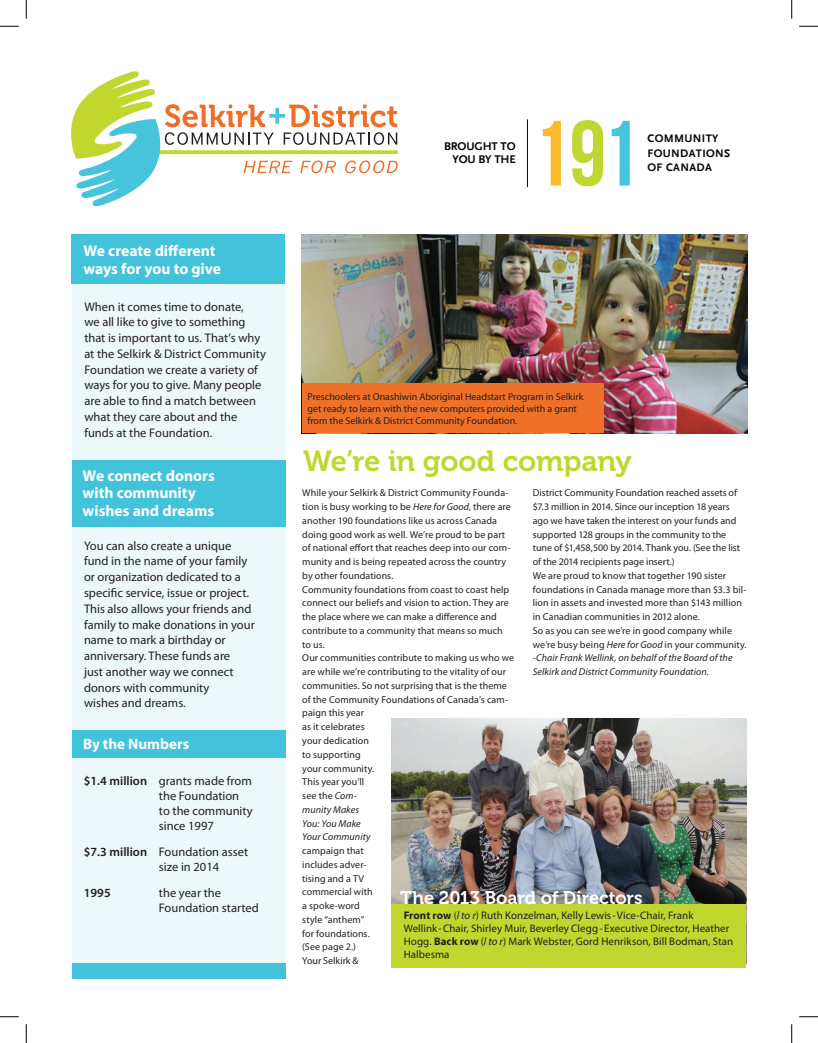
<style>
.page{position:relative;width:818px;height:1043px;background:#fff}
.page>*{position:absolute;margin:0;border:0;box-sizing:border-box;transform-origin:0 0}
.t1{font:29.12px "Museo 700";letter-spacing:-.01em;color:#c1d72f}
.t2{font:18.25px "Museo 700";letter-spacing:-.005em;color:#fff}
.t3{font:700 15.62px/17.5px "Myriad Pro";letter-spacing:-.005em;color:#fff}
.t4{font:700 15px "Myriad Pro";color:#fff}
.t5{font:12.5px/15.8px "Myriad Pro";color:#231f20}
.t6{font:600 12.5px "Myriad Pro";color:#231f20}
.t7{font:700 11.75px/13.6px "Scala Sans";letter-spacing:-.01em;color:#040503;text-align:right}
.t8{font:700 11.5px/14.8px "Scala Sans";letter-spacing:.03em;color:#040503}
.t9{font:10.88px/13.1px "Myriad Pro";letter-spacing:.005em;color:#231f20}
.t10{font:10px/13.8px "Myriad Pro";letter-spacing:.005em;color:#231f20}
.s1{font-weight:600}
.s2{font-style:italic}
.s3{font-weight:700}
</style>
<div class="page">
<img style="left:302px;top:234px;width:445px;height:199px">
<div style="left:72px;top:234px;width:213px;height:730px;background:#edf8fb"></div>
<svg style="left:71px;top:71px;width:327px;height:135px"></svg>
<hr style="left:527px;top:119px;width:1px;height:68px;background:#040503">
<svg style="left:543px;top:121px;width:18px;height:64px"></svg>
<svg style="left:572px;top:120px;width:31px;height:66px"></svg>
<svg style="left:611px;top:121px;width:18px;height:64px"></svg>
<div style="left:302px;top:384px;width:301px;height:49px;background:#ef7028"></div>
<div style="left:71px;top:234px;width:214px;height:50px;background:#43c3db"></div>
<img style="left:391px;top:718px;width:355px;height:185px">
<div style="left:391px;top:903px;width:355px;height:64px;background:#c1d72f"></div>
<div style="left:72px;top:730px;width:214px;height:28px;background:#43c3db"></div>
<div style="left:72px;top:460px;width:214px;height:67px;background:#43c3db"></div>
<div style="left:72px;top:962px;width:214px;height:16px;background:#43c3db"></div>
<svg style="left:0;top:25px;width:19px;height:2px"></svg>
<svg style="left:799px;top:25px;width:19px;height:2px"></svg>
<svg style="left:0;top:1016px;width:19px;height:1px"></svg>
<svg style="left:799px;top:1016px;width:19px;height:1px"></svg>
<svg style="left:25px;top:0;width:2px;height:19px"></svg>
<svg style="left:25px;top:1024px;width:2px;height:18px"></svg>
<svg style="left:791px;top:0;width:1px;height:19px"></svg>
<svg style="left:791px;top:1024px;width:1px;height:18px"></svg>
<h3 class="t3" style="left:83px;top:241px;width:139px">We create different ways for you to give</h3>
<p class="t5" style="left:84px;top:298px;width:183px">When it comes time to donate,<br>we all like to give to something that is important to us. That’s why at the Selkirk &amp; District Community<br>Foundation we create a variety of ways for you to give. Many people are able to find a match between what they care about and the funds at the Foundation.</p>
<h3 class="t3" style="left:83px;top:466px;width:134px">We connect donors with community wishes and dreams</h3>
<p class="t5" style="left:84px;top:537px;width:172px">You can also create a unique fund in the name of your family or organization dedicated to a specific service, issue or project.<br>This also allows your friends and family to make donations in your name to mark a birthday or anniversary. These funds are<br>just another way we connect donors with community<br>wishes and dreams.</p>
<h3 class="t4" style="left:83px;top:734px;width:108px">By the Numbers</h3>
<p class="t5" style="left:159px;top:772px;width:95px;line-height:15px;text-indent:-75px"><span class="s1">$1.4 million</span> grants made from the Foundation to the community since 1997</p>
<p class="t5" style="left:159px;top:844px;width:91px;line-height:15px;text-indent:-75px"><span class="s1">$7.3 million</span> Foundation asset size in 2014</p>
<p class="t6" style="left:84px;top:885px;width:28px">1995</p>
<p class="t5" style="left:159px;top:885px;width:101px;line-height:15px">the year the<br>Foundation started</p>
<p class="t7" style="left:444px;top:139px;width:73px">BROUGHT TO<br>YOU BY THE</p>
<p class="t8" style="left:647px;top:131px;width:84px">COMMUNITY<br>FOUNDATIONS<br>OF CANADA</p>
<p class="t10" style="left:307px;top:391px;width:277px;line-height:12px">Preschoolers at Onashiwin Aboriginal Headstart Program in Selkirk get ready to learn with the new computers provided with a grant from the Selkirk &amp; District Community Foundation.</p>
<h1 class="t1" style="left:303px;top:445px;width:330px">We’re in good company</h1>
<p class="t10" style="left:302px;top:486px;width:213px">While your Selkirk &amp; District Community Founda&shy;tion is busy working to be <span class="s2">Here for Good,</span> there are another 190 foundations like us across Canada doing good work as well. We’re proud to be part of national effort that reaches deep into our com&shy;munity and is being repeated across the country by other foundations.<br>Community foundations from coast to coast help connect our beliefs and vision to action. They are the place where we can make a difference and contribute to a community that means so much to us.<br>Our communities contribute to making us who we are while we’re contributing to the vitality of our communities. So not surprising that is the theme of the Community Foundations of Canada’s cam&shy;paign this year<br>as it celebrates<br>your dedication<br>to supporting<br>your community.<br>This year you’ll<br>see the <span class="s2">Com-<br>munity Makes<br>You: You Make<br>Your Community</span></p>
<p class="t10" style="left:302px;top:843px;width:72px">campaign that includes adver&shy;tising and a TV commercial with a spoke-word style “anthem” for foundations. (See page 2.)<br>Your Selkirk &amp;</p>
<p class="t10" style="left:532px;top:486px;width:215px">District Community Foundation reached assets of $7.3 million in 2014. Since our inception 18 years ago we have taken the interest on your funds and supported 128 groups in the community to the tune of $1,458,500 by 2014. Thank you. (See the list of the 2014 recipients page insert.)<br>We are proud to know that together 190 sister foundations in Canada manage more than $3.3 bil&shy;lion in assets and invested more than $143 million in Canadian communities in 2012 alone.<br>So as you can see we’re in good company while we’re busy being <span class="s2">Here for Good</span> in your community. -<span class="s2">Chair Frank Wellink, on behalf of the Board of the Selkirk and District Community Foundation.</span></p>
<h2 class="t2" style="left:400px;top:888px;width:244px">The 2013 Board of Directors</h2>
<p class="t9" style="left:403px;top:908px;width:331px"><span class="s3">Front row</span> (<span class="s2">l to r</span>) Ruth Konzelman, Kelly Lewis--‑Vice-Chair, Frank Wellink- Chair, Shirley Muir, Beverley Clegg - Executive Director, Heather Hogg. <span class="s3">Back row</span> (<span class="s2">l to r</span>) Mark Webster, Gord Henrikson, Bill Bodman, Stan Halbesma</p>
</div>
